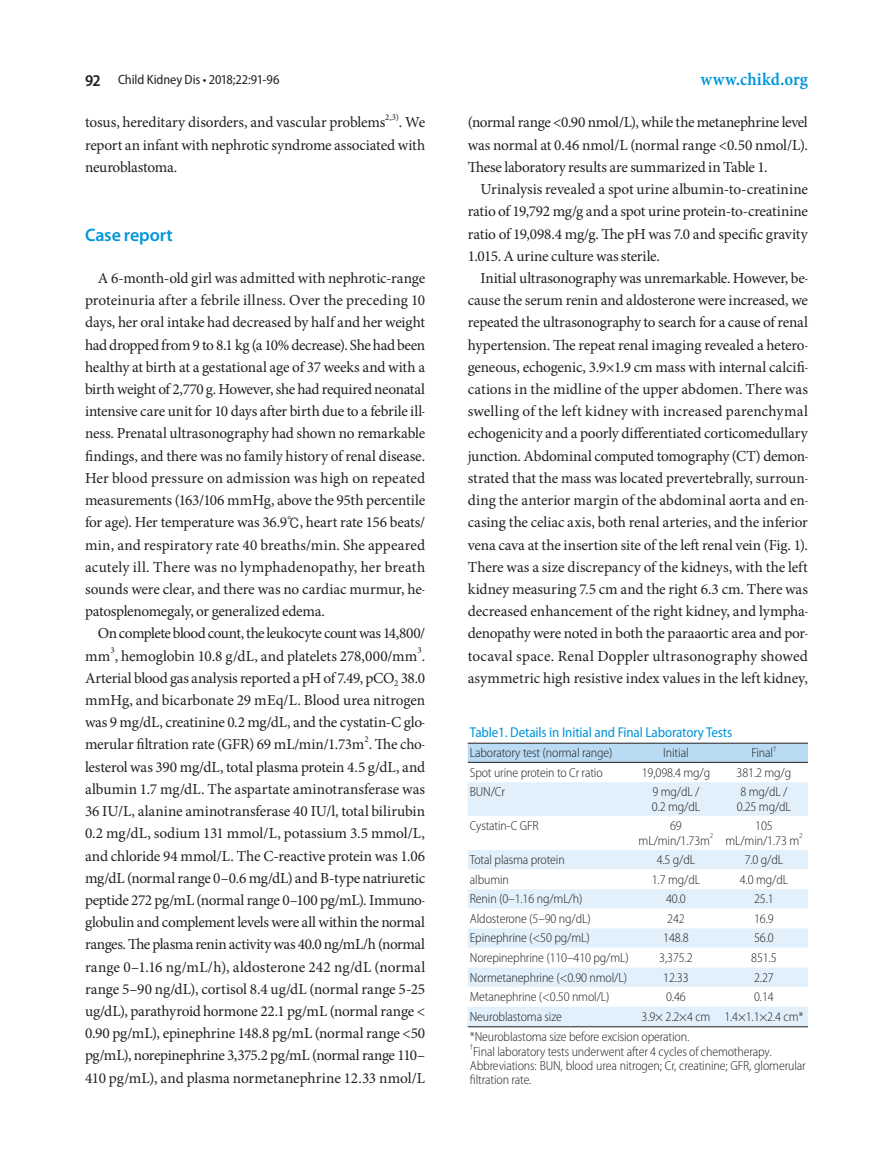
<style>
.page{position:relative;width:893px;height:1170px;background:#fff}
.page>*{position:absolute;margin:0;border:0;box-sizing:border-box;transform-origin:0 0}
.t1{font:18.15px "Minion Pro Semibold Cn Capt";letter-spacing:.005em;color:#0095d9}
.t2{font:600 18px "Myriad Pro";letter-spacing:-.01em;color:#0095d9}
.t3{font:15.3px/22.2px "Minion Pro";letter-spacing:-.01em;color:#231f20;text-align:justify}
.t4{font:semi-condensed 14.25px "Myriad Pro";letter-spacing:-.01em;color:#0095d9}
.t5{font:semi-condensed 13.5px "Myriad Pro";letter-spacing:-.01em;color:#231f20}
.t6{font:300 semi-condensed 13.2px/14.2px "Myriad Pro";letter-spacing:-.01em;color:#231f20}
.t7{font:8.85px "Minion Pro";color:#231f20}
.t8{font:300 semi-condensed 7.65px "Myriad Pro";color:#231f20}
.s1{font-weight:600;font-size:16.5px}
.s2{font-family:"Dotum Che"}
</style>
<div class="page">
<svg style="left:468px;top:743px;width:340px;height:19px;background:#b2d2e9"></svg>
<svg style="left:468px;top:782px;width:340px;height:244px;fill:#e1f0fa"></svg>
<hr style="left:468px;top:742px;width:164px;height:1px;background:#231f20">
<hr style="left:632px;top:742px;width:88px;height:1px;background:#231f20">
<hr style="left:720px;top:742px;width:88px;height:1px;background:#231f20">
<hr style="left:468px;top:762px;width:164px;height:1px;background:#231f20">
<hr style="left:632px;top:762px;width:88px;height:1px;background:#231f20">
<hr style="left:720px;top:762px;width:88px;height:1px;background:#231f20">
<hr style="left:468px;top:1026px;width:164px;height:1px;background:#231f20">
<hr style="left:632px;top:1026px;width:88px;height:1px;background:#231f20">
<hr style="left:720px;top:1026px;width:88px;height:1px;background:#231f20">
<p class="t5" style="left:85px;top:71px;width:196px"><span class="s1">92</span> Child Kidney Dis • 2018;22:91-96</p>
<p class="t1" style="left:700px;top:66px;width:109px">www.chikd.org</p>
<p class="t3" style="left:85px;top:111px;width:302px">tosus, hereditary disorders, and vascular problems</p>
<p class="t7" style="left:385px;top:111px;width:15px">2,3)</p>
<p class="t3" style="left:468px;top:111px;width:342px">(normal range &lt;0.90 nmol/L), while the metanephrine level was normal at 0.46 nmol/L (normal range &lt;0.50 nmol/L).<br>These laboratory results are summarized in Table 1.</p>
<p class="t3" style="left:468px;top:178px;width:342px;text-indent:13px">Urinalysis revealed a spot urine albumin-to-creatinine ratio of 19,792 mg/g and a spot urine protein-to-creatinine ratio of 19,098.4 mg/g. The pH was 7.0 and specific gravity 1.015. A urine culture was sterile.</p>
<p class="t3" style="left:468px;top:267px;width:342px;text-indent:13px">Initial ultrasonography was unremarkable. However, be&shy;cause the serum renin and aldosterone were increased, we repeated the ultrasonography to search for a cause of renal hypertension. The repeat renal imaging revealed a hetero&shy;geneous, echogenic, 3.9×1.9 cm mass with internal calcifi&shy;cations in the midline of the upper abdomen. There was swelling of the left kidney with increased parenchymal echogenicity and a poorly differentiated corticomedullary junction. Abdominal computed tomography (CT) demon&shy;strated that the mass was located prevertebrally, surroun&shy;ding the anterior margin of the abdominal aorta and en&shy;casing the celiac axis, both renal arteries, and the inferior vena cava at the insertion site of the left renal vein (Fig. 1).<br>There was a size discrepancy of the kidneys, with the left kidney measuring 7.5 cm and the right 6.3 cm. There was decreased enhancement of the right kidney, and lympha&shy;denopathy were noted in both the paraaortic area and por&shy;tocaval space. Renal Doppler ultrasonography showed asymmetric high resistive index values in the left kidney,</p>
<p class="t3" style="left:85px;top:111px;width:342px;text-indent:314px">. We report an infant with nephrotic syndrome associated with neuroblastoma.</p>
<p class="t2" style="left:85px;top:223px;width:89px">Case report</p>
<p class="t3" style="left:85px;top:267px;width:342px;text-indent:13px">A 6-month-old girl was admitted with nephrotic-range proteinuria after a febrile illness. Over the preceding 10 days, her oral intake had decreased by half and her weight had dropped from 9 to 8.1 kg (a 10% decrease). She had been healthy at birth at a gestational age of 37 weeks and with a birth weight of 2,770 g. However, she had required neonatal intensive care unit for 10 days after birth due to a febrile ill&shy;ness. Prenatal ultrasonography had shown no remarkable findings, and there was no family history of renal disease.<br>Her blood pressure on admission was high on repeated measurements (163/106 mmHg, above the 95th percentile for age). Her temperature was 36.9<span class="s2">℃</span>, heart rate 156 beats/ min, and respiratory rate 40 breaths/min. She appeared acutely ill. There was no lymphadenopathy, her breath sounds were clear, and there was no cardiac murmur, he&shy;patosplenomegaly, or generalized edema.</p>
<p class="t3" style="left:85px;top:622px;width:342px;text-align:right">On complete blood count, the leukocyte count was 14,800/ mm , hemoglobin 10.8 g/dL, and platelets 278,000/mm .</p>
<p class="t7" style="left:110px;top:644px;width:6px">3</p>
<p class="t7" style="left:417px;top:644px;width:6px">3</p>
<p class="t3" style="left:85px;top:666px;width:342px">Arterial blood gas analysis reported a pH of 7.49, pCO<sub>2</sub> 38.0 mmHg, and bicarbonate 29 mEq/L. Blood urea nitrogen was 9 mg/dL, creatinine 0.2 mg/dL, and the cystatin-C glo&shy;merular filtration rate (GFR) 69 mL/min/1.73m . The cho-</p>
<p class="t4" style="left:470px;top:724px;width:264px">Table1. Details in Initial and Final Laboratory Tests</p>
<p class="t6" style="left:470px;top:745px;width:144px">Laboratory test (normal range)</p>
<p class="t6" style="left:663px;top:745px;width:27px">Initial</p>
<p class="t6" style="left:751px;top:745px;width:23px">Final</p>
<p class="t8" style="left:773px;top:743px;width:5px">†</p>
<p class="t6" style="left:470px;top:765px;width:134px">Spot urine protein to Cr ratio</p>
<p class="t6" style="left:642px;top:765px;width:70px">19,098.4 mg/g</p>
<p class="t6" style="left:737px;top:765px;width:56px">381.2 mg/g</p>
<p class="t6" style="left:470px;top:784px;width:37px">BUN/Cr</p>
<p class="t6" style="left:652px;top:784px;width:50px">9 mg/dL /<br>0.2 mg/dL</p>
<p class="t6" style="left:737px;top:784px;width:56px">8 mg/dL /<br>0.25 mg/dL</p>
<p class="t6" style="left:470px;top:818px;width:70px">Cystatin-C GFR</p>
<p class="t6" style="left:639px;top:818px;width:73px;text-align:center">69 mL/min/1.73m</p>
<p class="t8" style="left:710px;top:831px;width:5px">2</p>
<p class="t6" style="left:725px;top:818px;width:75px;text-align:center">105 mL/min/1.73 m</p>
<p class="t8" style="left:799px;top:831px;width:5px">2</p>
<p class="t6" style="left:470px;top:852px;width:96px">Total plasma protein</p>
<p class="t6" style="left:657px;top:852px;width:40px">4.5 g/dL</p>
<p class="t6" style="left:745px;top:852px;width:40px">7.0 g/dL</p>
<p class="t6" style="left:470px;top:872px;width:41px">albumin</p>
<p class="t6" style="left:652px;top:872px;width:50px">1.7 mg/dL</p>
<p class="t6" style="left:740px;top:872px;width:50px">4.0 mg/dL</p>
<p class="t6" style="left:470px;top:891px;width:114px">Renin (0–1.16 ng/mL/h)</p>
<p class="t6" style="left:666px;top:891px;width:21px">40.0</p>
<p class="t6" style="left:754px;top:891px;width:21px">25.1</p>
<p class="t6" style="left:470px;top:911px;width:122px">Aldosterone (5–90 ng/dL)</p>
<p class="t6" style="left:667px;top:911px;width:19px">242</p>
<p class="t6" style="left:754px;top:911px;width:21px">16.9</p>
<p class="t6" style="left:470px;top:930px;width:121px">Epinephrine (&lt;50 pg/mL)</p>
<p class="t6" style="left:663px;top:930px;width:27px">148.8</p>
<p class="t6" style="left:754px;top:930px;width:21px">56.0</p>
<p class="t6" style="left:470px;top:950px;width:161px">Norepinephrine (110–410 pg/mL)</p>
<p class="t6" style="left:659px;top:950px;width:35px">3,375.2</p>
<p class="t6" style="left:751px;top:950px;width:27px">851.5</p>
<p class="t6" style="left:470px;top:969px;width:159px">Normetanephrine (&lt;0.90 nmol/L)</p>
<p class="t6" style="left:663px;top:969px;width:27px">12.33</p>
<p class="t6" style="left:754px;top:969px;width:21px">2.27</p>
<p class="t6" style="left:470px;top:989px;width:141px">Metanephrine (&lt;0.50 nmol/L)</p>
<p class="t6" style="left:666px;top:989px;width:21px">0.46</p>
<p class="t6" style="left:754px;top:989px;width:21px">0.14</p>
<p class="t6" style="left:470px;top:1009px;width:93px">Neuroblastoma size</p>
<p class="t7" style="left:364px;top:733px;width:6px">2</p>
<p class="t3" style="left:85px;top:755px;width:342px">lesterol was 390 mg/dL, total plasma protein 4.5 g/dL, and albumin 1.7 mg/dL. The aspartate aminotransferase was 36 IU/L, alanine aminotransferase 40 IU/l, total bilirubin 0.2 mg/dL, sodium 131 mmol/L, potassium 3.5 mmol/L, and chloride 94 mmol/L. The C-reactive protein was 1.06 mg/dL (normal range 0–0.6 mg/dL) and B-type natriuretic peptide 272 pg/mL (normal range 0–100 pg/mL). Immuno&shy;globulin and complement levels were all within the normal ranges. The plasma renin activity was 40.0 ng/mL/h (normal range 0–1.16 ng/mL/h), aldosterone 242 ng/dL (normal range 5–90 ng/dL), cortisol 8.4 ug/dL (normal range 5-25 ug/dL), parathyroid hormone 22.1 pg/mL (normal range &lt; 0.90 pg/mL), epinephrine 148.8 pg/mL (normal range &lt;50 pg/mL), norepinephrine 3,375.2 pg/mL (normal range 110– 410 pg/mL), and plasma normetanephrine 12.33 nmol/L</p>
<p class="t6" style="left:470px;top:1006px;width:335px;line-height:20px;text-indent:172px">3.9× 2.2×4 cm 1.4×1.1×2.4 cm* *Neuroblastoma size before excision operation.</p>
<p class="t8" style="left:470px;top:1042px;width:5px">†</p>
<p class="t6" style="left:470px;top:1043px;width:337px">Final laboratory tests underwent after 4 cycles of chemotherapy.<br>Abbreviations: BUN, blood urea nitrogen; Cr, creatinine; GFR, glomerular filtration rate.</p>
</div>
